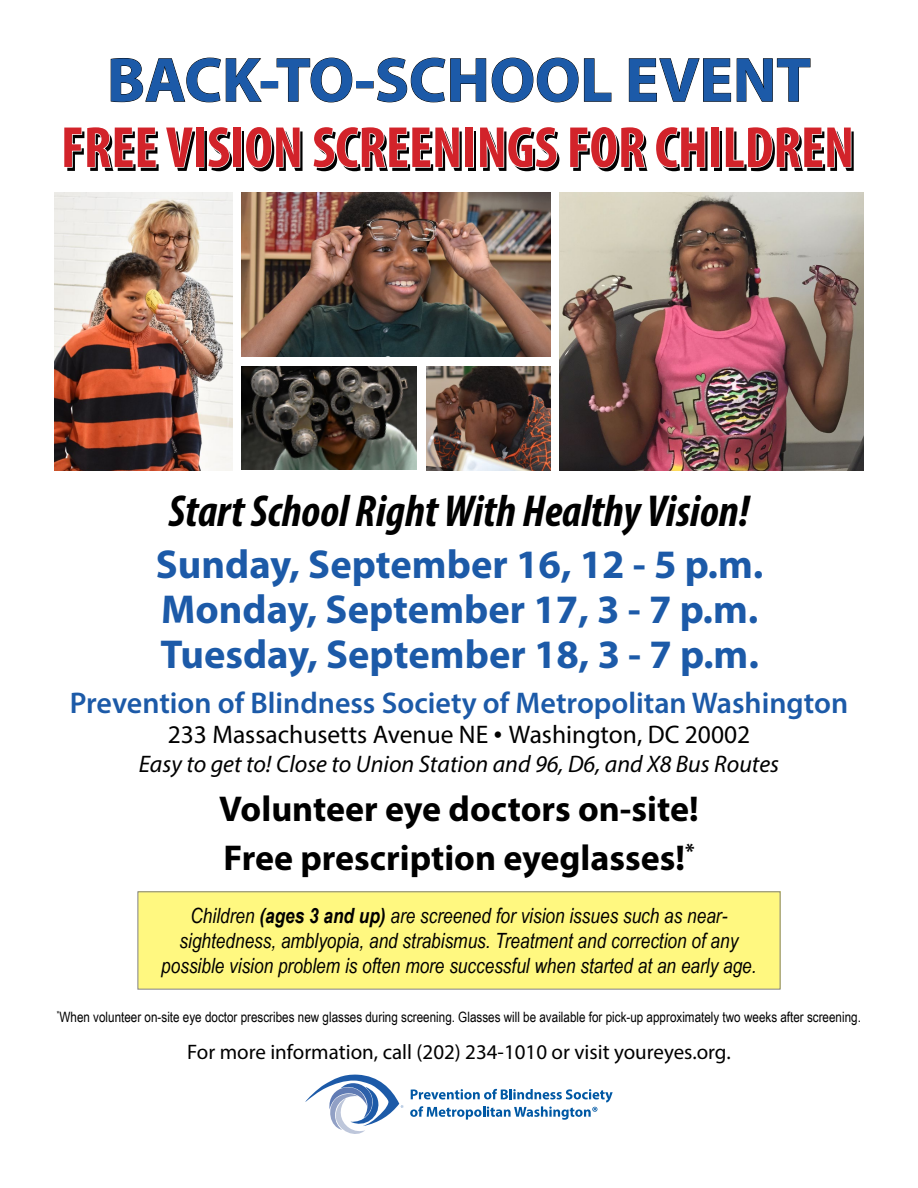
<style>
.page{position:relative;width:918px;height:1188px;background:#fff}
.page>*{position:absolute;margin:0;border:0;box-sizing:border-box;transform-origin:0 0}
.t1{font:700 63px "Myriad Pro";color:#1c5aa8}
.t2{font:700 condensed 58.5px "Myriad Pro";color:#000}
.t3{font:italic 700 condensed 45px "Myriad Pro";color:#000}
.t4{font:700 40.5px/45px "Myriad Pro";color:#1c5aa8}
.t5{font:700 36px/48.9px "Myriad Pro";color:#000}
.t6{font:600 30px "Myriad Pro";color:#1c5aa8}
.t7{font:25.5px "Myriad Pro";color:#000}
.t8{font:italic 24px "Myriad Pro";color:#000}
.t9{font:italic 21px/25.2px "Arial Narrow";color:#000;text-align:center}
.t10{font:21px "Myriad Pro";color:#000}
.t11{font:14.25px "Arial Narrow";color:#000}
.s1{font-family:"Times New Roman"}
.s2{font-weight:700}
</style>
<div class="page">
<svg style="left:110px;top:57px;width:152px;height:46px"></svg>
<div style="left:261px;top:81px;width:17px;height:7px;border:1px solid #000"></div>
<svg style="left:276px;top:57px;width:77px;height:46px"></svg>
<div style="left:356px;top:81px;width:18px;height:7px;border:1px solid #000"></div>
<svg style="left:377px;top:57px;width:235px;height:46px"></svg>
<svg style="left:629px;top:58px;width:182px;height:44px"></svg>
<svg style="left:305px;top:1075px;width:98px;height:59px"></svg>
<svg style="left:410px;top:1089px;width:203px;height:31px"></svg>
<img style="left:54px;top:193px;width:178px;height:277px">
<img style="left:241px;top:193px;width:309px;height:164px">
<img style="left:559px;top:193px;width:305px;height:277px">
<img style="left:241px;top:366px;width:176px;height:104px">
<img style="left:426px;top:366px;width:124px;height:104px">
<div style="left:138px;top:892px;width:642px;height:97px;background:#fff880"></div>
<h1 class="t1" style="left:107px;top:39px;width:705px">BACK-TO-SCHOOL EVENT</h1>
<h2 class="t2" style="left:64px;top:115px;width:795px">FREE VISION SCREENINGS FOR CHILDREN</h2>
<h3 class="t3" style="left:169px;top:483px;width:582px">Start School Right With Healthy Vision!</h3>
<h3 class="t4" style="left:156px;top:541px;width:609px">Sunday, September 16, 12 - 5 p.m.<br>Monday, September 17, 3 - 7 p.m.<br>Tuesday, September 18, 3 - 7 p.m.</h3>
<h3 class="t6" style="left:70px;top:684px;width:780px">Prevention of Blindness Society of Metropolitan Washington</h3>
<p class="t7" style="left:168px;top:719px;width:584px">233 Massachusetts Avenue NE <span class="s1">•</span> Washington, DC 20002</p>
<p class="t8" style="left:139px;top:749px;width:642px">Easy to get to! Close to Union Station and 96, D6, and X8 Bus Routes</p>
<h3 class="t5" style="left:219px;top:783px;width:481px">Volunteer eye doctors on-site!<br>Free prescription eyeglasses!<sup>*</sup></h3>
<p class="t9" style="left:161px;top:903px;width:597px">Children <span class="s2">(ages 3 and up)</span> are screened for vision issues such as near&shy;sightedness, amblyopia, and strabismus. Treatment and correction of any possible vision problem is often more successful when started at an early age.</p>
<p class="t11" style="left:57px;top:1006px;width:806px"><sup>*</sup>When volunteer on-site eye doctor prescribes new glasses during screening. Glasses will be available for pick-up approximately two weeks after screening.</p>
<p class="t10" style="left:187px;top:1039px;width:545px">For more information, call (202) 234-1010 or visit youreyes.org.</p>
</div>
